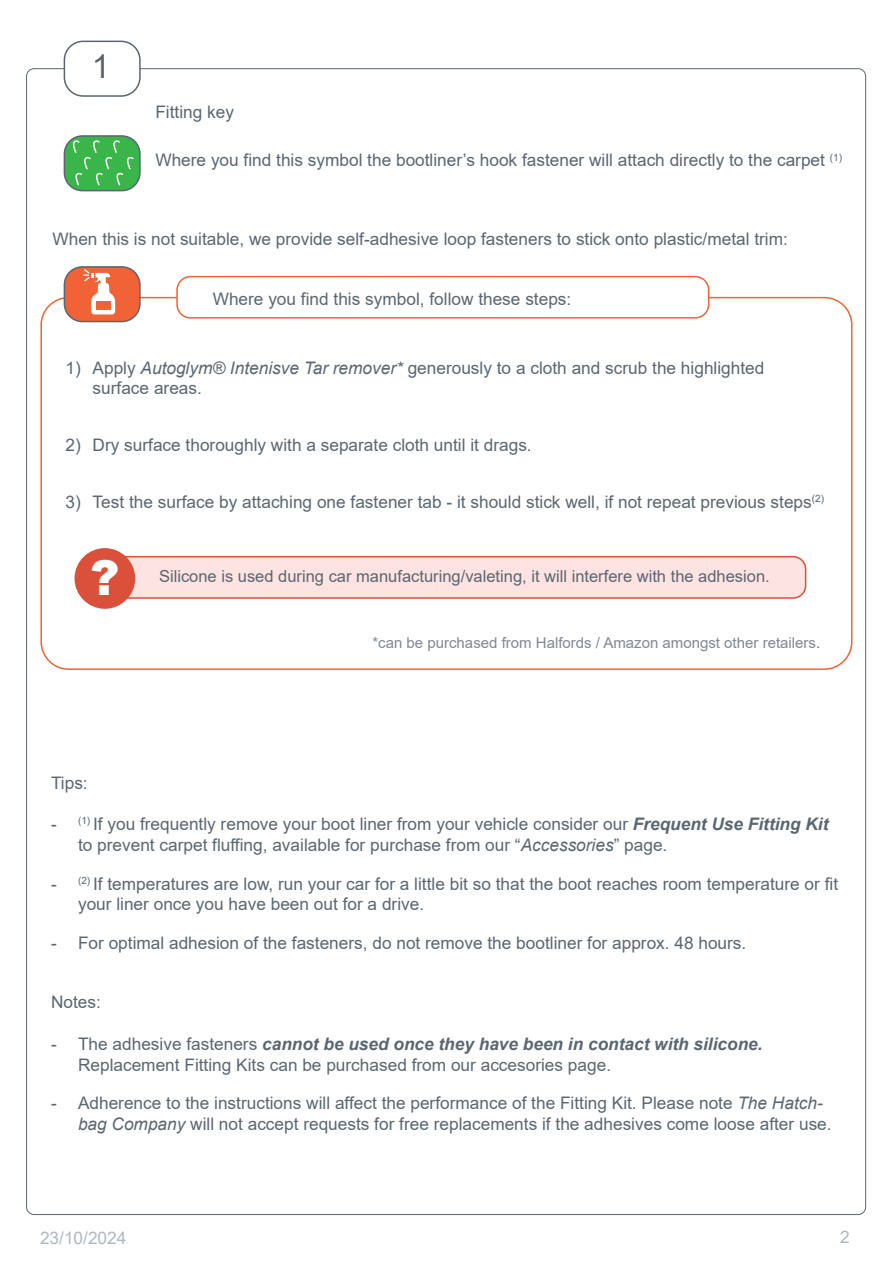
<style>
.page{position:relative;width:893px;height:1263px;background:#fff}
.page>*{position:absolute;margin:0;border:0;box-sizing:border-box;transform-origin:0 0}
.t1{font:900 48px "Arial";color:#fff}
.t2{font:33px "Arial";color:#596671}
.t3{font:17.25px/20.7px "Arial";color:#596671}
.t4{font:17.25px "Arial";color:#aeb7c0}
.t5{font:16.5px "Arial";color:#596671}
.t6{font:15px "Arial";color:#7f8895}
.s1{font-style:italic}
.s2{color:#596671}
.s3{font-weight:700;font-style:italic}
</style>
<div class="page">
<div style="left:84px;top:557px;width:722px;height:41px;background:#fde3e1;border-radius:13px"></div>
<div style="left:83px;top:556px;width:723px;height:43px;border:2px solid #dc4f3b;border-radius:13px"></div>
<div style="left:75px;top:548px;width:60px;height:61px;background:#db503a;border-radius:50%"></div>
<div style="left:176px;top:276px;width:533px;height:43px;border:2px solid #f16336;border-radius:13px"></div>
<div style="left:64px;top:267px;width:76px;height:55px;background:#f16336;border-radius:18px"></div>
<div style="left:64px;top:266px;width:77px;height:56px;border:2px solid #596671;border-radius:18px"></div>
<svg style="left:83px;top:269px;width:32px;height:46px"></svg>
<div style="left:64px;top:136px;width:76px;height:55px;background:#3ab54a;border-radius:18px"></div>
<div style="left:64px;top:135px;width:77px;height:56px;border:2px solid #596671;border-radius:18px"></div>
<svg style="left:72px;top:140px;width:63px;height:46px"></svg>
<div style="left:64px;top:41px;width:77px;height:56px;border:2px solid #596671;border-radius:19px"></div>
<h2 class="t2" style="left:92px;top:44px;width:20px">1</h2>
<p class="t3" style="left:155px;top:102px;width:80px">Fitting key</p>
<p class="t3" style="left:155px;top:150px;width:688px">Where you find this symbol the bootliner’s hook fastener will attach directly to the carpet <sup>(1)</sup></p>
<p class="t3" style="left:52px;top:228px;width:737px">When this is not suitable, we provide self-adhesive loop fasteners to stick onto plastic/metal trim:</p>
<p class="t3" style="left:213px;top:288px;width:360px">Where you find this symbol, follow these steps:</p>
<p class="t3" style="left:93px;top:357px;width:673px;text-indent:-27px">1) Apply <span class="s1">Autoglym® Intenisve Tar remover*</span> generously to a cloth and scrub the highlighted surface areas.</p>
<p class="t3" style="left:66px;top:434px;width:468px">2) Dry surface thoroughly with a separate cloth until it drags.</p>
<p class="t3" style="left:66px;top:491px;width:760px">3) Test the surface by attaching one fastener tab - it should stick well, if not repeat previous steps<sup>(2)</sup></p>
<h1 class="t1" style="left:90px;top:543px;width:31px">?</h1>
<p class="t5" style="left:159px;top:565px;width:612px">Silicone is used during car manufacturing/valeting, it will interfere with the adhesion.</p>
<p class="t6" style="left:372px;top:632px;width:449px">*can be purchased from Halfords / Amazon amongst other retailers<span class="s2">.</span></p>
<p class="t3" style="left:51px;top:772px;width:38px">Tips:</p>
<p class="t3" style="left:78px;top:814px;width:752px;text-indent:-27px">- <sup>(1)</sup> If you frequently remove your boot liner from your vehicle consider our <span class="s3">Frequent Use Fitting Kit </span>to prevent carpet fluffing, available for purchase from our “<span class="s1">Accessories</span>” page.</p>
<p class="t3" style="left:78px;top:873px;width:762px;text-indent:-27px">- <sup>(2)</sup> If temperatures are low, run your car for a little bit so that the boot reaches room temperature or fit your liner once you have been out for a drive.</p>
<p class="t3" style="left:51px;top:932px;width:697px">- For optimal adhesion of the fasteners, do not remove the bootliner for approx. 48 hours.</p>
<p class="t3" style="left:51px;top:992px;width:51px">Notes:</p>
<p class="t3" style="left:78px;top:1033px;width:686px;text-indent:-27px">- The adhesive fasteners <span class="s3">cannot be used once they have been in contact with silicone.<br></span>Replacement Fitting Kits can be purchased from our accesories page.</p>
<p class="t3" style="left:78px;top:1093px;width:755px;text-indent:-27px">- Adherence to the instructions will affect the performance of the Fitting Kit. Please note <span class="s1">The Hatch&shy;bag Company</span> will not accept requests for free replacements if the adhesives come loose after use.</p>
<p class="t4" style="left:40px;top:1226px;width:88px">23/10/2024</p>
<p class="t4" style="left:840px;top:1225px;width:11px">2</p>
</div>
